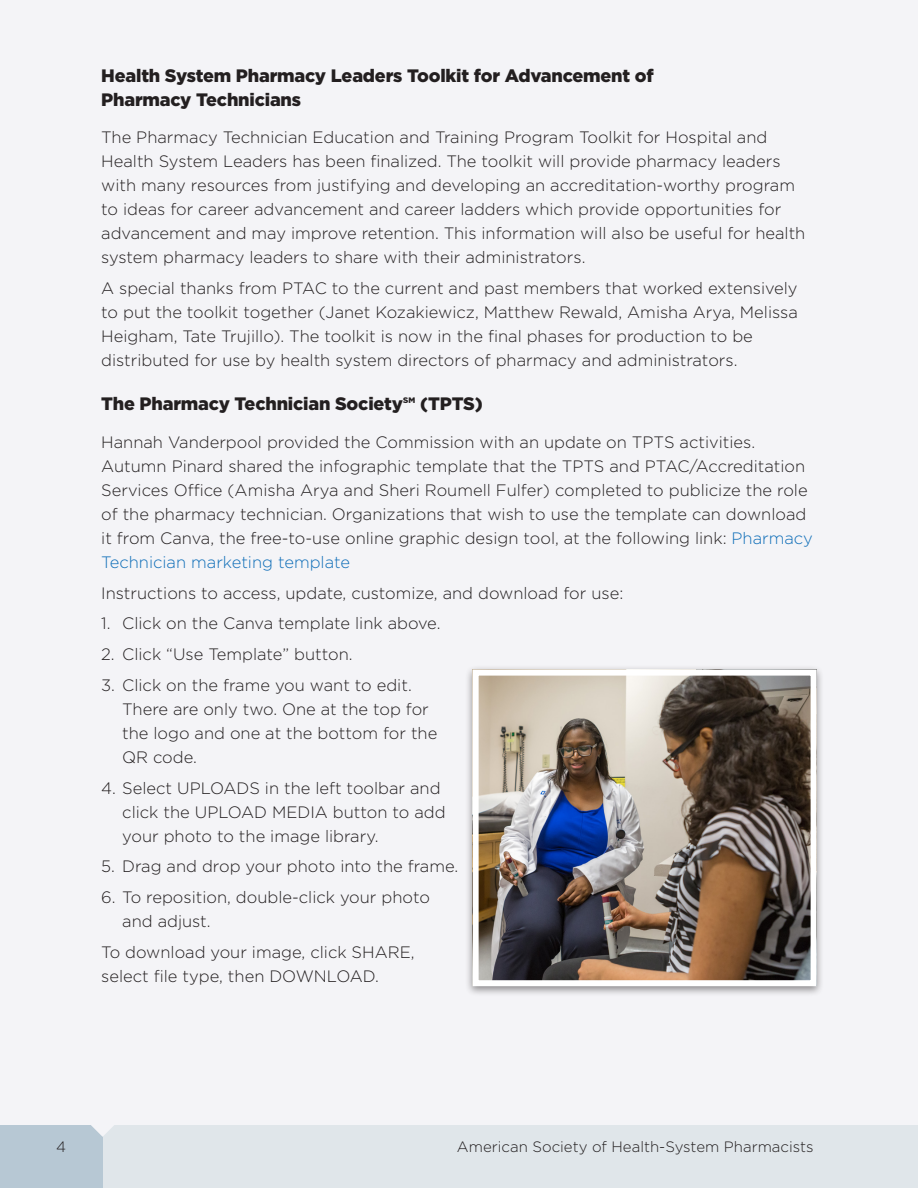
<style>
.page{position:relative;width:918px;height:1188px;background:#f4f4f7}
.page>*{position:absolute;margin:0;border:0;box-sizing:border-box;transform-origin:0 0}
.sub2{font:900 18px/24px "Gotham";letter-spacing:-.01em;color:#231f20}
.bt{font:300 16.5px/24px "Gotham";color:#231f20}
.t1{font:300 15px "Gotham";color:#231f20}
.s1{color:#0f6eb8}
</style>
<div class="page">
<div style="left:0;top:1125px;width:918px;height:63px;background:#e0e6ea"></div>
<div style="left:0;top:1125px;width:103px;height:63px;background:#b7c8d4"></div>
<svg style="left:91px;top:1125px;width:23px;height:12px"></svg>
<div style="left:465px;top:665px;width:359px;height:332px;background:#231f20;opacity:.5"></div>
<img style="left:480px;top:677px;width:330px;height:302px">
<div style="left:473px;top:670px;width:344px;height:316px;border:6px solid #fff"></div>
<p class="sub2" style="left:101px;top:63px;width:554px">Health System Pharmacy Leaders Toolkit for Advancement of<br>Pharmacy Technicians</p>
<p class="bt" style="left:101px;top:125px;width:706px">The Pharmacy Technician Education and Training Program Toolkit for Hospital and Health System Leaders has been finalized. The toolkit will provide pharmacy leaders with many resources from justifying and developing an accreditation-worthy program to ideas for career advancement and career ladders which provide opportunities for advancement and may improve retention. This information will also be useful for health system pharmacy leaders to share with their administrators.</p>
<p class="bt" style="left:101px;top:276px;width:698px">A special thanks from PTAC to the current and past members that worked extensively to put the toolkit together (Janet Kozakiewicz, Matthew Rewald, Amisha Arya, Melissa Heigham, Tate Trujillo). The toolkit is now in the final phases for production to be distributed for use by health system directors of pharmacy and administrators.</p>
<p class="sub2" style="left:101px;top:392px;width:383px">The Pharmacy Technician Society℠ (TPTS)</p>
<p class="bt" style="left:101px;top:430px;width:713px">Hannah Vanderpool provided the Commission with an update on TPTS activities.<br>Autumn Pinard shared the infographic template that the TPTS and PTAC/Accreditation Services Office (Amisha Arya and Sheri Roumell Fulfer) completed to publicize the role of the pharmacy technician. Organizations that wish to use the template can download it from Canva, the free-to-use online graphic design tool, at the following link: <span class="s1">Pharmacy Technician marketing template</span></p>
<p class="bt" style="left:101px;top:580px;width:524px">Instructions to access, update, customize, and download for use:</p>
<p class="bt" style="left:101px;top:611px;width:341px">1. Click on the Canva template link above.</p>
<p class="bt" style="left:101px;top:642px;width:253px">2. Click “Use Template” button.</p>
<p class="bt" style="left:122px;top:673px;width:317px;text-indent:-21px">3. Click on the frame you want to edit.<br>There are only two. One at the top for the logo and one at the bottom for the<br>QR code.</p>
<p class="bt" style="left:122px;top:775px;width:325px;text-indent:-21px">4. Select UPLOADS in the left toolbar and click the UPLOAD MEDIA button to add your photo to the image library.</p>
<p class="bt" style="left:101px;top:854px;width:359px">5. Drag and drop your photo into the frame.</p>
<p class="bt" style="left:122px;top:885px;width:309px;text-indent:-21px">6. To reposition, double-click your photo and adjust.</p>
<p class="bt" style="left:101px;top:940px;width:315px">To download your image, click SHARE, select file type, then DOWNLOAD.</p>
<p class="t1" style="left:56px;top:1137px;width:11px">4</p>
<p class="t1" style="left:457px;top:1137px;width:358px">American Society of Health-System Pharmacists</p>
</div>
